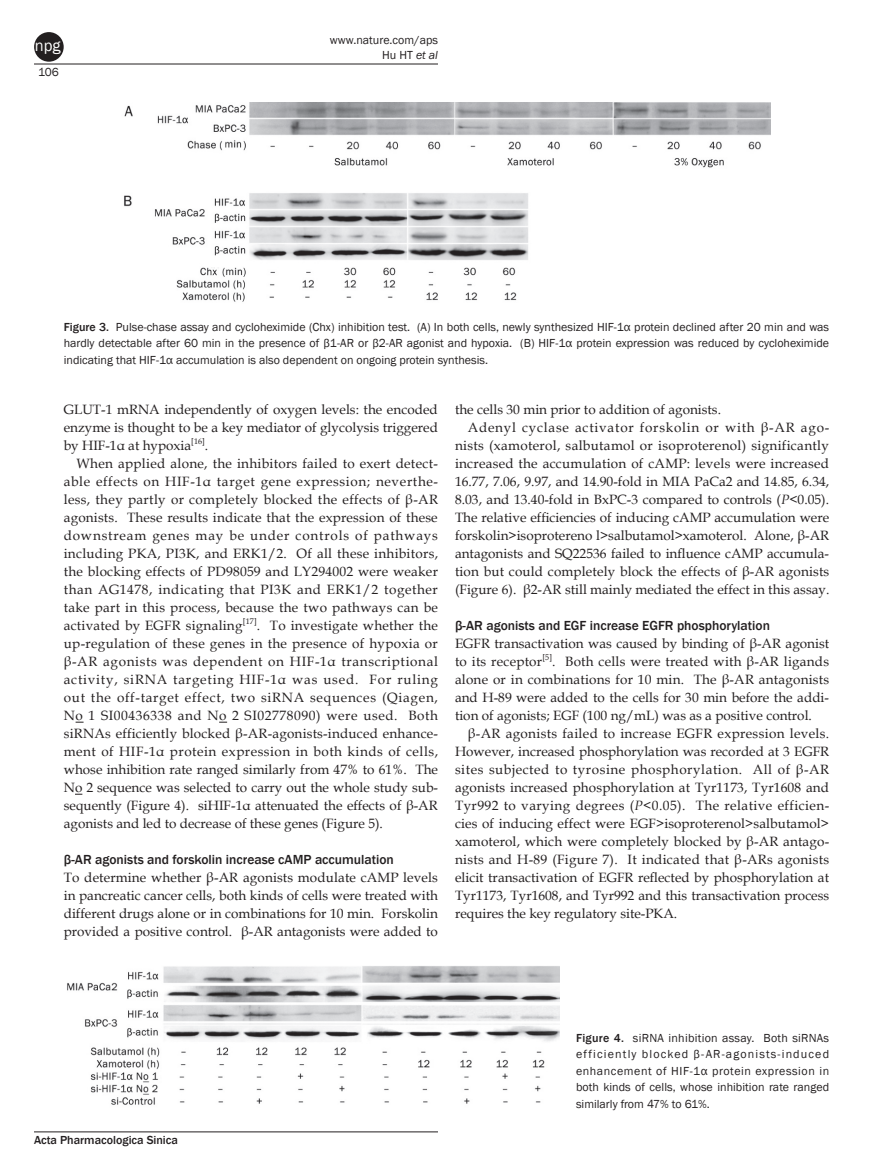
<style>
.page{position:relative;width:893px;height:1170px;background:#fff}
.page>*{position:absolute;margin:0;border:0;box-sizing:border-box;transform-origin:0 0}
.t1{font:16.5px "Franklin Gothic";color:#fff}
.t2{font:13.5px/18px "Book Antiqua 2";color:#231f20;text-align:justify}
.t3{font:13.5px/18px "Book Antiqua";letter-spacing:.02em;color:#231f20}
.t4{font:13.5px/18px "Book Antiqua";color:#231f20}
.t5{font:13.5px/18px "Book Antiqua 2";letter-spacing:.035em;color:#231f20}
.t6{font:500 13.5px "Franklin Gothic";color:#231f20}
.t7{font:13.5px/18px "Book Antiqua 2";letter-spacing:.055em;color:#231f20}
.t8{font:12px/16.5px "Franklin Gothic Book 2";color:#231f20;text-align:justify}
.t9{font:12px/15px "Franklin Gothic";color:#231f20;text-align:right}
.t10{font:12px "Franklin Gothic Medium 2";color:#231f20}
.s1{font-family:"Franklin Gothic Book Italic 2"}
.s2{font-family:"Franklin Gothic";font-weight:500}
.s3{font-family:"Book Antiqua"}
.s4{font-family:"Book Antiqua";font-style:italic}
</style>
<div class="page">
<hr style="left:34px;top:64px;width:404px;height:1px;background:#231f20">
<hr style="left:34px;top:1131px;width:404px;height:1px;background:#231f20">
<div style="left:34px;top:32px;width:30px;height:30px;background:#231f20;border-radius:50%"></div>
<img style="left:124px;top:102px;width:646px;height:200px">
<img style="left:67px;top:966px;width:492px;height:139px">
<p class="t1" style="left:35px;top:35px;width:27px">npg</p>
<p class="t9" style="left:38px;top:65px;width:22px">106</p>
<p class="t9" style="left:330px;top:32px;width:110px">www.nature.com/aps<br>Hu HT <span class="s1">et al</span></p>
<p class="t8" style="left:64px;top:319px;width:767px"><span class="s2">Figure 3.</span> Pulse-chase assay and cycloheximide (Chx) inhibition test. (A) In both cells, newly synthesized HIF-1α protein declined after 20 min and was hardly detectable after 60 min in the presence of β1-AR or β2-AR agonist and hypoxia. (B) HIF-1α protein expression was reduced by cycloheximide indicating that HIF-1α accumulation is also dependent on ongoing protein synthesis.</p>
<p class="t2" style="left:64px;top:400px;width:375px">GLUT-1 mRNA independently of oxygen levels: the encoded</p>
<p class="t4" style="left:64px;top:418px;width:376px">enzyme is thought to be a key mediator of glycolysis triggered</p>
<p class="t2" style="left:64px;top:436px;width:146px">by HIF-1α at hypoxia<sup>[16]</sup><span class="s3">.</span></p>
<p class="t3" style="left:77px;top:454px;width:363px">When applied alone, the inhibitors failed to exert detect-</p>
<p class="t5" style="left:64px;top:472px;width:376px">able effects on HIF-1α target gene expression; neverthe&shy;less, they partly or completely blocked the effects of β-AR</p>
<p class="t3" style="left:64px;top:508px;width:376px">agonists. These results indicate that the expression of these downstream genes may be under controls of pathways</p>
<p class="t2" style="left:64px;top:544px;width:376px">including PKA, PI3K, and ERK1/2. Of all these inhibitors, the blocking effects of PD98059 and LY294002 were weaker than AG1478, indicating that PI3K and ERK1/2 together</p>
<p class="t3" style="left:64px;top:598px;width:376px">take part in this process, because the two pathways can be</p>
<p class="t2" style="left:64px;top:616px;width:376px">activated by EGFR signaling<sup>[17]</sup><span class="s3">. To investigate whether the</span></p>
<p class="t3" style="left:64px;top:634px;width:376px">up-regulation of these genes in the presence of hypoxia or</p>
<p class="t2" style="left:64px;top:652px;width:376px">β-AR agonists was dependent on HIF-1α transcriptional activity, siRNA targeting HIF-1α was used. For ruling out the off-target effect, two siRNA sequences (Qiagen, N<span class="s3">o</span> 1 SI00436338 and N<span class="s3">o</span> 2 SI02778090) were used. Both siRNAs efficiently blocked β-AR-agonists-induced enhance&shy;ment of HIF-1α protein expression in both kinds of cells, whose inhibition rate ranged similarly from 47% to 61%. The N<span class="s3">o</span> 2 sequence was selected to carry out the whole study sub&shy;sequently (Figure 4). siHIF-1α attenuated the effects of β-AR agonists and led to decrease of these genes (Figure 5).</p>
<p class="t6" style="left:64px;top:851px;width:332px">β-AR agonists and forskolin increase cAMP accumulation</p>
<p class="t2" style="left:64px;top:868px;width:376px">To determine whether β-AR agonists modulate cAMP levels</p>
<p class="t4" style="left:64px;top:886px;width:376px">in pancreatic cancer cells, both kinds of cells were treated with different drugs alone or in combinations for 10 min. Forskolin</p>
<p class="t2" style="left:64px;top:922px;width:376px">provided a positive control. β-AR antagonists were added to</p>
<p class="t7" style="left:468px;top:400px;width:363px;text-indent:-13px">the cells 30 min prior to addition of agonists.<br>Adenyl cyclase activator forskolin or with β-AR ago<span class="s3">-</span></p>
<p class="t3" style="left:455px;top:436px;width:375px">nists (xamoterol, salbutamol or isoproterenol) significantly</p>
<p class="t2" style="left:455px;top:454px;width:376px">increased the accumulation of cAMP: levels were increased 16.77, 7.06, 9.97, and 14.90-fold in MIA PaCa2 and 14.85, 6.34, 8.03, and 13.40-fold in BxPC-3 compared to controls (<span class="s4">P</span>&lt;0.05).<br>The relative efficiencies of inducing cAMP accumulation were forskolin&gt;isoprotereno l&gt;salbutamol&gt;xamoterol. Alone, β-AR antagonists and SQ22536 failed to influence cAMP accumula&shy;tion but could completely block the effects of β-AR agonists (Figure 6). β2-AR still mainly mediated the effect in this assay.</p>
<p class="t6" style="left:455px;top:617px;width:317px">β-AR agonists and EGF increase EGFR phosphorylation</p>
<p class="t2" style="left:455px;top:634px;width:376px">EGFR transactivation was caused by binding of β-AR agonist <span class="s3">to its receptor</span><sup>[5]</sup>. Both cells were treated with β-AR ligands alone or in combinations for 10 min. The β-AR antagonists and H-89 were added to the cells for 30 min before the addi&shy;tion of agonists; EGF (100 ng/mL) was as a positive control.</p>
<p class="t2" style="left:455px;top:724px;width:376px;text-indent:13px">β-AR agonists failed to increase EGFR expression levels.<br>However, increased phosphorylation was recorded at 3 EGFR sites subjected to tyrosine phosphorylation. All of β-AR agonists increased phosphorylation at Tyr1173, Tyr1608 and Tyr992 to varying degrees (<span class="s4">P</span>&lt;0.05). The relative efficien&shy;cies of inducing effect were EGF&gt;isoproterenol&gt;salbutamol&gt; xamoterol, which were completely blocked by β-AR antago&shy;nists and H-89 (Figure 7). It indicated that β-ARs agonists elicit transactivation of EGFR reflected by phosphorylation at Tyr1173, Tyr1608, and Tyr992 and this transactivation process requires the key regulatory site-PKA.</p>
<p class="t10" style="left:34px;top:1132px;width:145px">Acta Pharmacologica Sinica</p>
<p class="t8" style="left:576px;top:1029px;width:255px"><span class="s2">Figure 4.</span> siRNA inhibition assay. Both siRNAs efficiently blocked β-AR-agonists-induced enhancement of HIF-1α protein expression in both kinds of cells, whose inhibition rate ranged similarly from 47% to 61%.</p>
</div>
